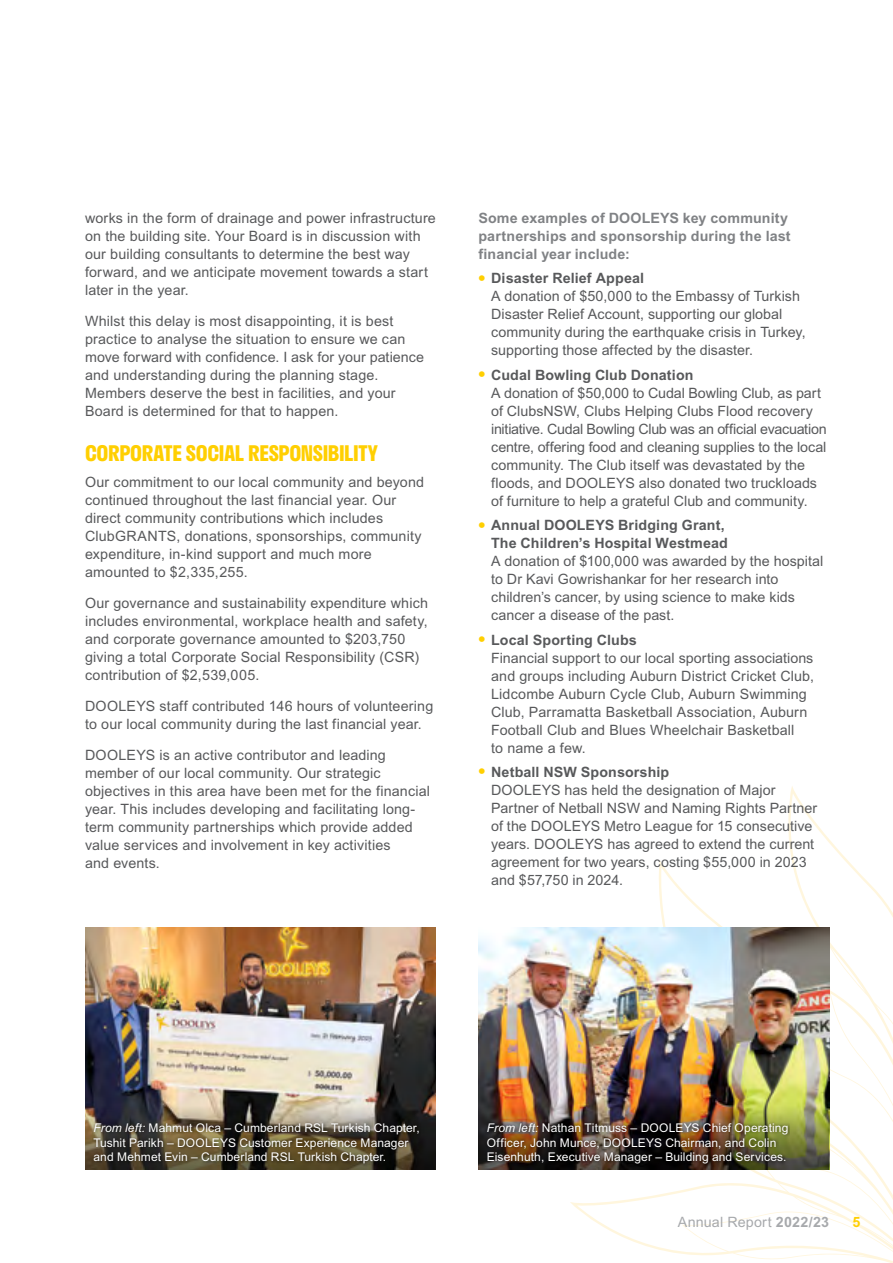
<style>
.page{position:relative;width:893px;height:1263px;background:#fff}
.page>*{position:absolute;margin:0;border:0;box-sizing:border-box;transform-origin:0 0}
.t1{font:700 21px "Stratos";letter-spacing:-.015em;color:#ffcf01}
.t2{font:14.25px/18px "Arial MT Std";letter-spacing:.01em;color:#58595b}
.t3{font:700 14.25px/18px "Arial MT Std";letter-spacing:.01em;color:#808285}
.t4{font:700 14.25px/18px "Arial MT Std";letter-spacing:.01em;color:#58595b;text-align:right}
.t5{font:14.25px "Arial MT Std";letter-spacing:.01em;color:#a7a9ac}
.t6{font:700 14.25px "Arial MT Std";color:#ffcf01}
.t7{font:12px/14.4px "Arial MT Std";letter-spacing:.01em;color:#fff}
.s1{font-weight:700;font-size:19.5px;color:#ffcf01}
.s2{font-weight:700}
.s3{font-size:19.5px;color:#ffcf01}
.s4{font-style:italic}
</style>
<div class="page">
<svg style="left:570px;top:786px;width:323px;height:477px"></svg>
<img style="left:85px;top:927px;width:351px;height:179px">
<img style="left:478px;top:927px;width:351px;height:179px">
<img style="left:478px;top:1106px;width:351px;height:63px">
<div style="left:485px;top:1120px;width:305px;height:47px;background:#000;opacity:.5"></div>
<img style="left:85px;top:1106px;width:351px;height:63px">
<div style="left:92px;top:1120px;width:329px;height:47px;background:#000;opacity:.5"></div>
<p class="t2" style="left:85px;top:209px;width:352px">works in the form of drainage and power infrastructure on the building site. Your Board is in discussion with our building consultants to determine the best way forward, and we anticipate movement towards a start later in the year.</p>
<p class="t2" style="left:85px;top:312px;width:341px">Whilst this delay is most disappointing, it is best practice to analyse the situation to ensure we can move forward with confidence. I ask for your patience and understanding during the planning stage.<br>Members deserve the best in facilities, and your Board is determined for that to happen.</p>
<h1 class="t1" style="left:85px;top:436px;width:294px">CORPORATE SOCIAL RESPONSIBILITY</h1>
<p class="t2" style="left:85px;top:473px;width:340px">Our commitment to our local community and beyond continued throughout the last financial year. Our direct community contributions which includes ClubGRANTS, donations, sponsorships, community expenditure, in-kind support and much more amounted to $2,335,255.</p>
<p class="t2" style="left:85px;top:594px;width:345px">Our governance and sustainability expenditure which includes environmental, workplace health and safety, and corporate governance amounted to $203,750 giving a total Corporate Social Responsibility (CSR) contribution of $2,539,005.</p>
<p class="t2" style="left:85px;top:697px;width:350px">DOOLEYS staff contributed 146 hours of volunteering to our local community during the last financial year.</p>
<p class="t2" style="left:85px;top:745px;width:346px">DOOLEYS is an active contributor and leading member of our local community. Our strategic objectives in this area have been met for the financial year. This includes developing and facilitating long&shy;term community partnerships which provide added value services and involvement in key activities<br>and events.</p>
<p class="t3" style="left:478px;top:209px;width:314px">Some examples of DOOLEYS key community partnerships and sponsorship during the last financial year include:</p>
<p class="t2" style="left:491px;top:269px;width:316px;text-indent:-13px"><span class="s1">•</span> <span class="s2">Disaster Relief Appeal<br></span>A donation of $50,000 to the Embassy of Turkish Disaster Relief Account, supporting our global community during the earthquake crisis in Turkey, supporting those affected by the disaster.</p>
<p class="t2" style="left:491px;top:366px;width:337px;text-indent:-13px"><span class="s1">•</span> <span class="s2">Cudal Bowling Club Donation<br></span>A donation of $50,000 to Cudal Bowling Club, as part of ClubsNSW, Clubs Helping Clubs Flood recovery initiative. Cudal Bowling Club was an official evacuation centre, offering food and cleaning supplies to the local community. The Club itself was devastated by the floods, and DOOLEYS also donated two truckloads of furniture to help a grateful Club and community.</p>
<p class="t4" style="left:478px;top:516px;width:251px"><span class="s3">•</span> Annual DOOLEYS Bridging Grant,<br>The Children’s Hospital Westmead</p>
<p class="t2" style="left:491px;top:552px;width:334px">A donation of $100,000 was awarded by the hospital to Dr Kavi Gowrishankar for her research into children’s cancer, by using science to make kids cancer a disease of the past.</p>
<p class="t2" style="left:491px;top:630px;width:324px;text-indent:-13px"><span class="s1">•</span> <span class="s2">Local Sporting Clubs<br></span>Financial support to our local sporting associations and groups including Auburn District Cricket Club, Lidcombe Auburn Cycle Club, Auburn Swimming Club, Parramatta Basketball Association, Auburn Football Club and Blues Wheelchair Basketball<br>to name a few.</p>
<p class="t2" style="left:491px;top:763px;width:328px;text-indent:-13px"><span class="s1">•</span> <span class="s2">Netball NSW Sponsorship<br></span>DOOLEYS has held the designation of Major Partner of Netball NSW and Naming Rights Partner of the DOOLEYS Metro League for 15 consecutive years. DOOLEYS has agreed to extend the current agreement for two years, costing $55,000 in 2023 and $57,750 in 2024.</p>
<p class="t7" style="left:94px;top:1121px;width:328px"><span class="s4">From left:</span> Mahmut Olca – Cumberland RSL Turkish Chapter,<br>Tushit Parikh – DOOLEYS Customer Experience Manager and Mehmet Evin – Cumberland RSL Turkish Chapter.</p>
<p class="t7" style="left:487px;top:1121px;width:303px"><span class="s4">From left:</span> Nathan Titmuss – DOOLEYS Chief Operating<br>Officer, John Munce, DOOLEYS Chairman, and Colin<br>Eisenhuth, Executive Manager – Building and Services.</p>
<p class="t5" style="left:678px;top:1213px;width:153px">Annual Report <span class="s2">2022/23</span></p>
<p class="t6" style="left:853px;top:1213px;width:9px">5</p>
</div>
